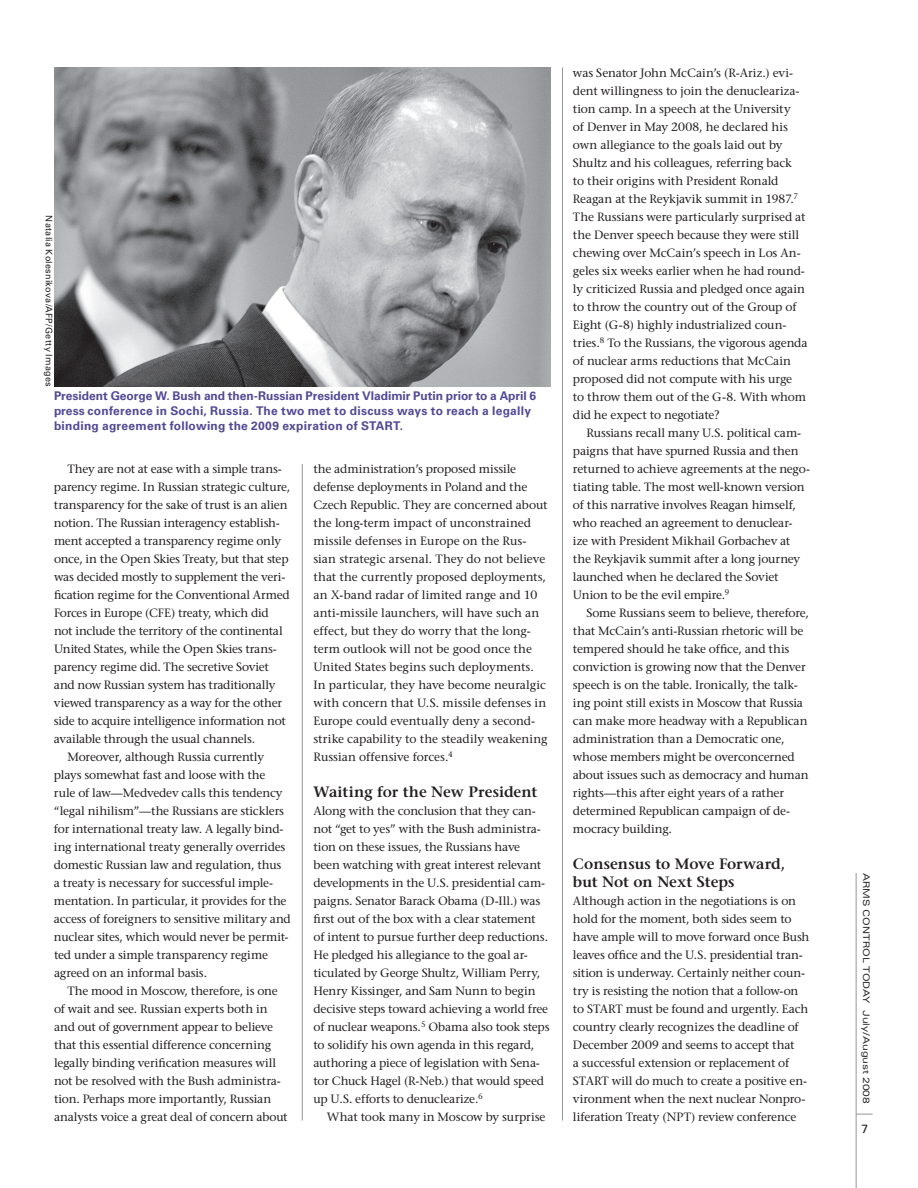
<style>
.page{position:relative;width:918px;height:1188px;background:#fff}
.page>*{position:absolute;margin:0;border:0;box-sizing:border-box;transform-origin:0 0}
.t1{font:600 15px/18px "Stone Serif Std";color:#231f20}
.t2{font:500 12px/18px "Stone Serif Std";letter-spacing:-.015em;color:#231f20}
.t3{font:700 12px/15px "Univers LT Std";letter-spacing:.015em;color:#524996}
.t4{font:12px "Univers LT Std";color:#231f20}
.t5{font:9px "Univers LT Std";letter-spacing:.025em;color:#231f20}
.t6{font:expanded 9px "Univers LT Std";color:#231f20}
</style>
<div class="page">
<svg style="left:857px;top:1114px;width:16px;height:1px"></svg>
<hr style="left:856px;top:873px;width:1px;height:315px;background:#939598">
<img style="left:54px;top:68px;width:497px;height:319px">
<hr style="left:302px;top:464px;width:1px;height:656px;background:#939598">
<hr style="left:562px;top:67px;width:1px;height:1053px;background:#939598">
<p class="t5" style="left:54px;top:215px;width:173px;rotate:90deg">Natalia Kolesnikova/AFP/Getty Images</p>
<p class="t3" style="left:54px;top:388px;width:484px">President George W. Bush and then-Russian President Vladimir Putin prior to a April 6 press conference in Sochi, Russia. The two met to discuss ways to reach a legally binding agreement following the 2009 expiration of START.</p>
<p class="t2" style="left:68px;top:459px;width:216px">They are not at ease with a simple trans-</p>
<p class="t2" style="left:54px;top:477px;width:238px">parency regime. In Russian strategic culture,</p>
<p class="t2" style="left:54px;top:495px;width:235px">transparency for the sake of trust is an alien</p>
<p class="t2" style="left:54px;top:513px;width:227px">notion. The Russian interagency establish-</p>
<p class="t2" style="left:54px;top:531px;width:229px">ment accepted a transparency regime only</p>
<p class="t2" style="left:54px;top:549px;width:236px">once, in the Open Skies Treaty, but that step</p>
<p class="t2" style="left:54px;top:567px;width:233px">was decided mostly to supplement the veri-</p>
<p class="t2" style="left:54px;top:585px;width:237px">fication regime for the Conventional Armed</p>
<p class="t2" style="left:54px;top:603px;width:216px">Forces in Europe (CFE) treaty, which did</p>
<p class="t2" style="left:54px;top:621px;width:230px">not include the territory of the continental</p>
<p class="t2" style="left:54px;top:639px;width:224px">United States, while the Open Skies trans-</p>
<p class="t2" style="left:54px;top:657px;width:216px">parency regime did. The secretive Soviet</p>
<p class="t2" style="left:54px;top:675px;width:223px">and now Russian system has traditionally</p>
<p class="t2" style="left:54px;top:693px;width:230px">viewed transparency as a way for the other</p>
<p class="t2" style="left:54px;top:711px;width:233px">side to acquire intelligence information not</p>
<p class="t2" style="left:54px;top:729px;width:203px">available through the usual channels.</p>
<p class="t2" style="left:67px;top:747px;width:198px">Moreover, although Russia currently</p>
<p class="t2" style="left:54px;top:765px;width:213px">plays somewhat fast and loose with the</p>
<p class="t2" style="left:54px;top:783px;width:230px">rule of law—Medvedev calls this tendency</p>
<p class="t2" style="left:54px;top:801px;width:232px">“legal nihilism”—the Russians are sticklers</p>
<p class="t2" style="left:54px;top:819px;width:231px">for international treaty law. A legally bind-</p>
<p class="t2" style="left:54px;top:837px;width:233px">ing international treaty generally overrides</p>
<p class="t2" style="left:54px;top:855px;width:229px">domestic Russian law and regulation, thus</p>
<p class="t2" style="left:54px;top:873px;width:221px">a treaty is necessary for successful imple-</p>
<p class="t2" style="left:54px;top:891px;width:234px">mentation. In particular, it provides for the</p>
<p class="t2" style="left:54px;top:909px;width:238px">access of foreigners to sensitive military and</p>
<p class="t2" style="left:54px;top:927px;width:236px">nuclear sites, which would never be permit-</p>
<p class="t2" style="left:54px;top:945px;width:215px">ted under a simple transparency regime</p>
<p class="t2" style="left:54px;top:963px;width:155px">agreed on an informal basis.</p>
<p class="t2" style="left:68px;top:981px;width:212px">The mood in Moscow, therefore, is one</p>
<p class="t2" style="left:54px;top:999px;width:215px">of wait and see. Russian experts both in</p>
<p class="t2" style="left:54px;top:1017px;width:221px">and out of government appear to believe</p>
<p class="t2" style="left:54px;top:1035px;width:219px">that this essential difference concerning</p>
<p class="t2" style="left:54px;top:1053px;width:224px">legally binding verification measures will</p>
<p class="t2" style="left:54px;top:1071px;width:228px">not be resolved with the Bush administra-</p>
<p class="t2" style="left:54px;top:1089px;width:219px">tion. Perhaps more importantly, Russian</p>
<p class="t2" style="left:54px;top:1107px;width:235px">analysts voice a great deal of concern about</p>
<p class="t2" style="left:313px;top:459px;width:236px">the administration’s proposed missile defense deployments in Poland and the Czech Republic. They are concerned about the long-term impact of unconstrained missile defenses in Europe on the Rus&shy;sian strategic arsenal. They do not believe that the currently proposed deployments, an X-band radar of limited range and 10 anti-missile launchers, will have such an effect, but they do worry that the long&shy;term outlook will not be good once the United States begins such deployments.<br>In particular, they have become neuralgic with concern that U.S. missile defenses in Europe could eventually deny a second&shy;strike capability to the steadily weakening Russian offensive forces.<sup>4</sup></p>
<p class="t1" style="left:313px;top:782px;width:225px">Waiting for the New President</p>
<p class="t2" style="left:313px;top:801px;width:238px">Along with the conclusion that they can&shy;not “get to yes” with the Bush administra&shy;tion on these issues, the Russians have been watching with great interest relevant developments in the U.S. presidential cam&shy;paigns. Senator Barack Obama (D-Ill.) was first out of the box with a clear statement<br>of intent to pursue further deep reductions.<br>He pledged his allegiance to the goal ar&shy;ticulated by George Shultz, William Perry, Henry Kissinger, and Sam Nunn to begin decisive steps toward achieving a world free of nuclear weapons.<sup>5</sup> Obama also took steps to solidify his own agenda in this regard, authoring a piece of legislation with Sena&shy;tor Chuck Hagel (R-Neb.) that would speed up U.S. efforts to denuclearize.<sup>6</sup></p>
<p class="t2" style="left:327px;top:1107px;width:220px">What took many in Moscow by surprise</p>
<p class="t2" style="left:573px;top:63px;width:236px">was Senator John McCain’s (R-Ariz.) evi&shy;dent willingness to join the denucleariza&shy;tion camp. In a speech at the University<br>of Denver in May 2008, he declared his own allegiance to the goals laid out by Shultz and his colleagues, referring back<br>to their origins with President Ronald Reagan at the Reykjavik summit in 1987.<sup>7<br></sup>The Russians were particularly surprised at the Denver speech because they were still chewing over McCain’s speech in Los An&shy;geles six weeks earlier when he had round&shy;ly criticized Russia and pledged once again to throw the country out of the Group of Eight (G-8) highly industrialized coun&shy;tries.<sup>8</sup> To the Russians, the vigorous agenda of nuclear arms reductions that McCain proposed did not compute with his urge<br>to throw them out of the G-8. With whom did he expect to negotiate?</p>
<p class="t2" style="left:573px;top:423px;width:239px;text-indent:13px">Russians recall many U.S. political cam&shy;paigns that have spurned Russia and then returned to achieve agreements at the nego&shy;tiating table. The most well-known version of this narrative involves Reagan himself, who reached an agreement to denuclear&shy;ize with President Mikhail Gorbachev at the Reykjavik summit after a long journey launched when he declared the Soviet Union to be the evil empire.<sup>9</sup></p>
<p class="t2" style="left:573px;top:603px;width:237px;text-indent:14px">Some Russians seem to believe, therefore, that McCain’s anti-Russian rhetoric will be tempered should he take office, and this conviction is growing now that the Denver speech is on the table. Ironically, the talk&shy;ing point still exists in Moscow that Russia can make more headway with a Republican administration than a Democratic one, whose members might be overconcerned about issues such as democracy and human rights—this after eight years of a rather determined Republican campaign of de&shy;mocracy building.</p>
<p class="t1" style="left:573px;top:854px;width:214px">Consensus to Move Forward, but Not on Next Steps</p>
<p class="t2" style="left:573px;top:891px;width:238px">Although action in the negotiations is on hold for the moment, both sides seem to have ample will to move forward once Bush leaves office and the U.S. presidential tran&shy;sition is underway. Certainly neither coun&shy;try is resisting the notion that a follow-on to START must be found and urgently. Each country clearly recognizes the deadline of December 2009 and seems to accept that<br>a successful extension or replacement of START will do much to create a positive en&shy;vironment when the next nuclear Nonpro&shy;liferation Treaty (NPT) review conference</p>
<p class="t6" style="left:872px;top:873px;width:232px;rotate:90deg">ARMS CONTROL TODAY July/August 2008</p>
<p class="t4" style="left:861px;top:1122px;width:8px">7</p>
</div>
